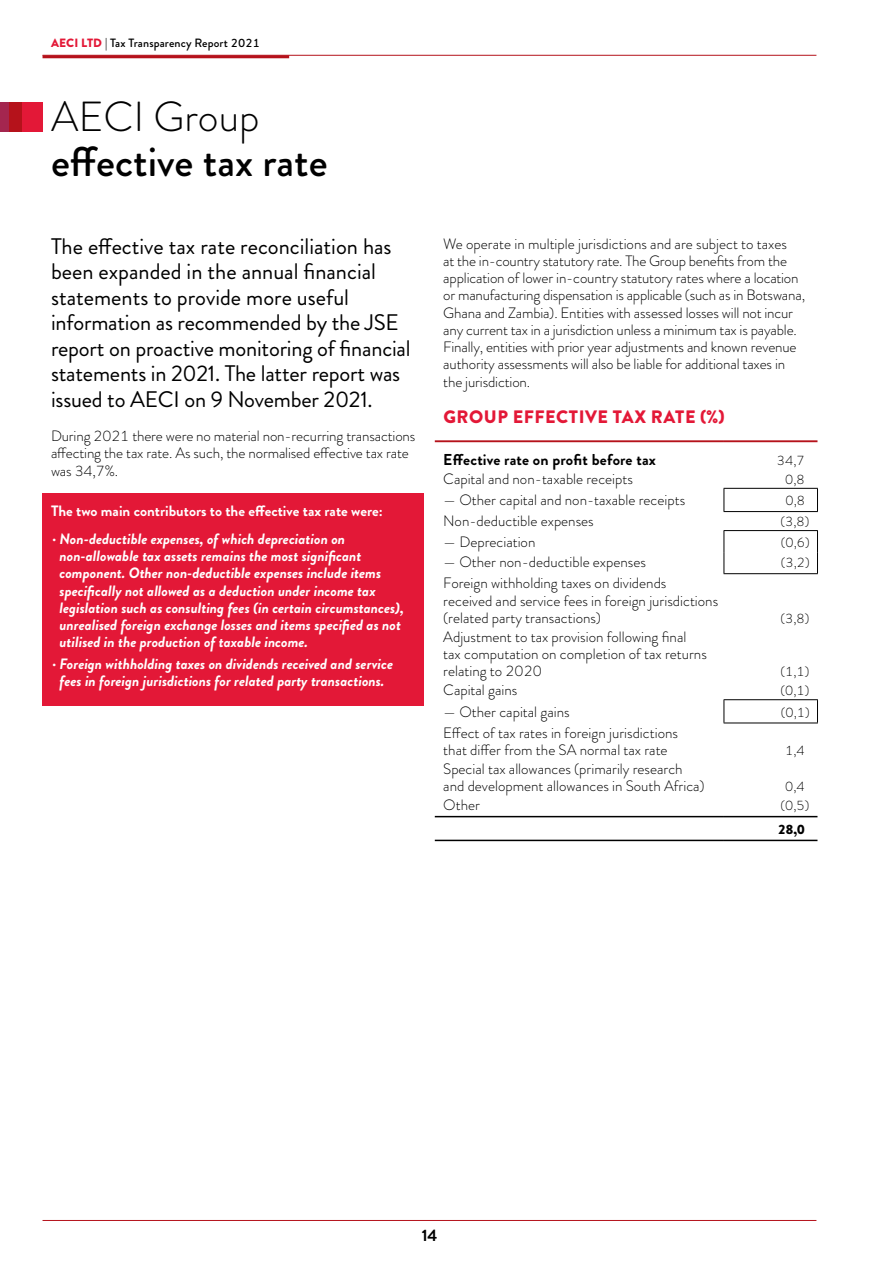
<style>
.page{position:relative;width:893px;height:1263px;background:#fff}
.page>*{position:absolute;margin:0;border:0;box-sizing:border-box;transform-origin:0 0}
.Page_Header{font:500 42px/45px "Brandon Grotesque";color:#000}
.Intro_Text_4{font:22.5px/25.5px "Brandon Grotesque";letter-spacing:-.01em;color:#000}
.AFS_Subheading_1{font:900 18px "Brandon Grotesque";letter-spacing:.03em;color:#e31837}
.t1{font:700 16.5px "Brandon Grotesque";color:#000}
.AFS_Table_Subheading{font:700 15.75px "Brandon Grotesque";letter-spacing:.01em;color:#000}
.Body_Text{font:300 15px/17.2px "Brandon Grotesque";letter-spacing:-.01em;color:#000}
.AFS_Table_Body_Text{font:300 15px/17.2px "Brandon Grotesque";color:#000}
.t2{font:italic 700 15px/17.2px "Brandon Grotesque";color:#fff}
.Body_Text-2{font:700 15px "Brandon Grotesque";color:#fff}
.AFS_Table_Figures{font:300 13.5px "Brandon Grotesque";color:#000}
.AFS_Table_Figures-2{font:900 13.5px "Brandon Grotesque";color:#000}
.t3{font:500 12px "Brandon Grotesque";letter-spacing:.01em;color:#000}
.s1{font-weight:900;color:#e31837}
.s2{font-weight:300}
.s3{font-weight:300;font-style:normal;font-size:18px}
</style>
<div class="page">
<div style="left:43px;top:493px;width:381px;height:212px;background:#e31837"></div>
<hr style="left:435px;top:816px;width:289px;height:1px;background:#000">
<hr style="left:724px;top:816px;width:93px;height:1px;background:#000">
<hr style="left:435px;top:840px;width:289px;height:1px;background:#000">
<hr style="left:724px;top:840px;width:93px;height:1px;background:#000">
<hr style="left:435px;top:440px;width:289px;height:2px;background:#b5121b">
<hr style="left:724px;top:440px;width:93px;height:2px;background:#b5121b">
<hr style="left:724px;top:530px;width:94px;height:1px;background:#000">
<svg style="left:724px;top:531px;width:1px;height:42px"></svg>
<svg style="left:817px;top:531px;width:1px;height:42px"></svg>
<hr style="left:724px;top:573px;width:94px;height:1px;background:#000">
<hr style="left:724px;top:488px;width:94px;height:1px;background:#000">
<svg style="left:724px;top:489px;width:1px;height:22px"></svg>
<svg style="left:817px;top:489px;width:1px;height:22px"></svg>
<hr style="left:724px;top:511px;width:94px;height:1px;background:#000">
<hr style="left:724px;top:699px;width:94px;height:1px;background:#000">
<svg style="left:724px;top:700px;width:1px;height:23px"></svg>
<svg style="left:817px;top:700px;width:1px;height:23px"></svg>
<hr style="left:724px;top:723px;width:94px;height:1px;background:#000">
<div style="left:0;top:102px;width:43px;height:30px;background:#e31837"></div>
<div style="left:0;top:102px;width:21px;height:30px;background:#b5121b"></div>
<div style="left:0;top:102px;width:9px;height:30px;background:#a4264f"></div>
<hr style="left:43px;top:1220px;width:773px;height:1px;background:#b5121b">
<hr style="left:43px;top:55px;width:773px;height:1px;background:#b5121b">
<hr style="left:43px;top:55px;width:246px;height:3px;background:#b5121b">
<p class="t3" style="left:51px;top:34px;width:211px"><span class="s1">AECI LTD</span> | Tax Transparency Report 2021</p>
<p class="Page_Header" style="left:51px;top:95px;width:278px"><span class="s2">AECI Group </span>effective tax rate</p>
<p class="Intro_Text_4" style="left:51px;top:234px;width:361px">The effective tax rate reconciliation has been expanded in the annual financial statements to provide more useful information as recommended by the JSE report on proactive monitoring of financial statements in 2021. The latter report was issued to AECI on 9 November 2021.</p>
<p class="Body_Text" style="left:51px;top:427px;width:366px">During 2021 there were no material non-recurring transactions affecting the tax rate. As such, the normalised effective tax rate was 34,7%.</p>
<p class="Body_Text-2" style="left:51px;top:500px;width:333px">The two main contributors to the effective tax rate were:</p>
<p class="t2" style="left:60px;top:530px;width:346px;text-indent:-9px"><span class="s3">•</span>Non-deductible expenses, of which depreciation on non-allowable tax assets remains the most significant component. Other non-deductible expenses include items specifically not allowed as a deduction under income tax legislation such as consulting fees (in certain circumstances), unrealised foreign exchange losses and items specified as not utilised in the production of taxable income.</p>
<p class="t2" style="left:51px;top:655px;width:344px;text-align:center"><span class="s3">•</span> Foreign withholding taxes on dividends received and service fees in foreign jurisdictions for related party transactions.</p>
<p class="Body_Text" style="left:443px;top:235px;width:363px">We operate in multiple jurisdictions and are subject to taxes<br>at the in-country statutory rate. The Group benefits from the application of lower in-country statutory rates where a location or manufacturing dispensation is applicable (such as in Botswana, Ghana and Zambia). Entities with assessed losses will not incur any current tax in a jurisdiction unless a minimum tax is payable.<br>Finally, entities with prior year adjustments and known revenue authority assessments will also be liable for additional taxes in the jurisdiction.</p>
<p class="AFS_Subheading_1" style="left:443px;top:404px;width:283px">GROUP EFFECTIVE TAX RATE (%)</p>
<p class="AFS_Table_Subheading" style="left:443px;top:449px;width:214px">Effective rate on profit before tax</p>
<p class="AFS_Table_Figures" style="left:777px;top:451px;width:29px">34,7</p>
<p class="AFS_Table_Body_Text" style="left:443px;top:470px;width:191px">Capital and non-taxable receipts</p>
<p class="AFS_Table_Figures" style="left:785px;top:470px;width:21px">0,8</p>
<p class="AFS_Table_Body_Text" style="left:443px;top:491px;width:243px">— Other capital and non-taxable receipts</p>
<p class="AFS_Table_Figures" style="left:785px;top:491px;width:21px">0,8</p>
<p class="AFS_Table_Body_Text" style="left:443px;top:513px;width:152px">Non-deductible expenses</p>
<p class="AFS_Table_Figures" style="left:780px;top:512px;width:30px">(3,8)</p>
<p class="AFS_Table_Body_Text" style="left:443px;top:534px;width:94px">— Depreciation</p>
<p class="AFS_Table_Figures" style="left:781px;top:534px;width:30px">(0,6)</p>
<p class="AFS_Table_Body_Text" style="left:443px;top:554px;width:204px">— Other non-deductible expenses</p>
<p class="AFS_Table_Figures" style="left:781px;top:553px;width:30px">(3,2)</p>
<p class="AFS_Table_Body_Text" style="left:443px;top:575px;width:276px">Foreign withholding taxes on dividends received and service fees in foreign jurisdictions (related party transactions)</p>
<p class="AFS_Table_Figures" style="left:780px;top:609px;width:30px">(3,8)</p>
<p class="AFS_Table_Body_Text" style="left:443px;top:628px;width:265px">Adjustment to tax provision following final tax computation on completion of tax returns relating to 2020</p>
<p class="AFS_Table_Figures" style="left:780px;top:663px;width:30px">(1,1)</p>
<p class="AFS_Table_Body_Text" style="left:443px;top:682px;width:76px">Capital gains</p>
<p class="AFS_Table_Figures" style="left:780px;top:682px;width:30px">(0,1)</p>
<p class="AFS_Table_Body_Text" style="left:443px;top:703px;width:128px">— Other capital gains</p>
<p class="AFS_Table_Figures" style="left:781px;top:703px;width:30px">(0,1)</p>
<p class="AFS_Table_Body_Text" style="left:443px;top:724px;width:236px">Effect of tax rates in foreign jurisdictions that differ from the SA normal tax rate</p>
<p class="AFS_Table_Figures" style="left:785px;top:741px;width:21px">1,4</p>
<p class="AFS_Table_Body_Text" style="left:443px;top:760px;width:263px">Special tax allowances (primarily research and development allowances in South Africa)</p>
<p class="AFS_Table_Figures" style="left:785px;top:777px;width:21px">0,4</p>
<p class="AFS_Table_Body_Text" style="left:443px;top:796px;width:38px">Other</p>
<p class="AFS_Table_Figures" style="left:780px;top:796px;width:30px">(0,5)</p>
<p class="AFS_Table_Figures-2" style="left:778px;top:820px;width:28px">28,0</p>
<p class="t1" style="left:422px;top:1223px;width:17px">14</p>
</div>
